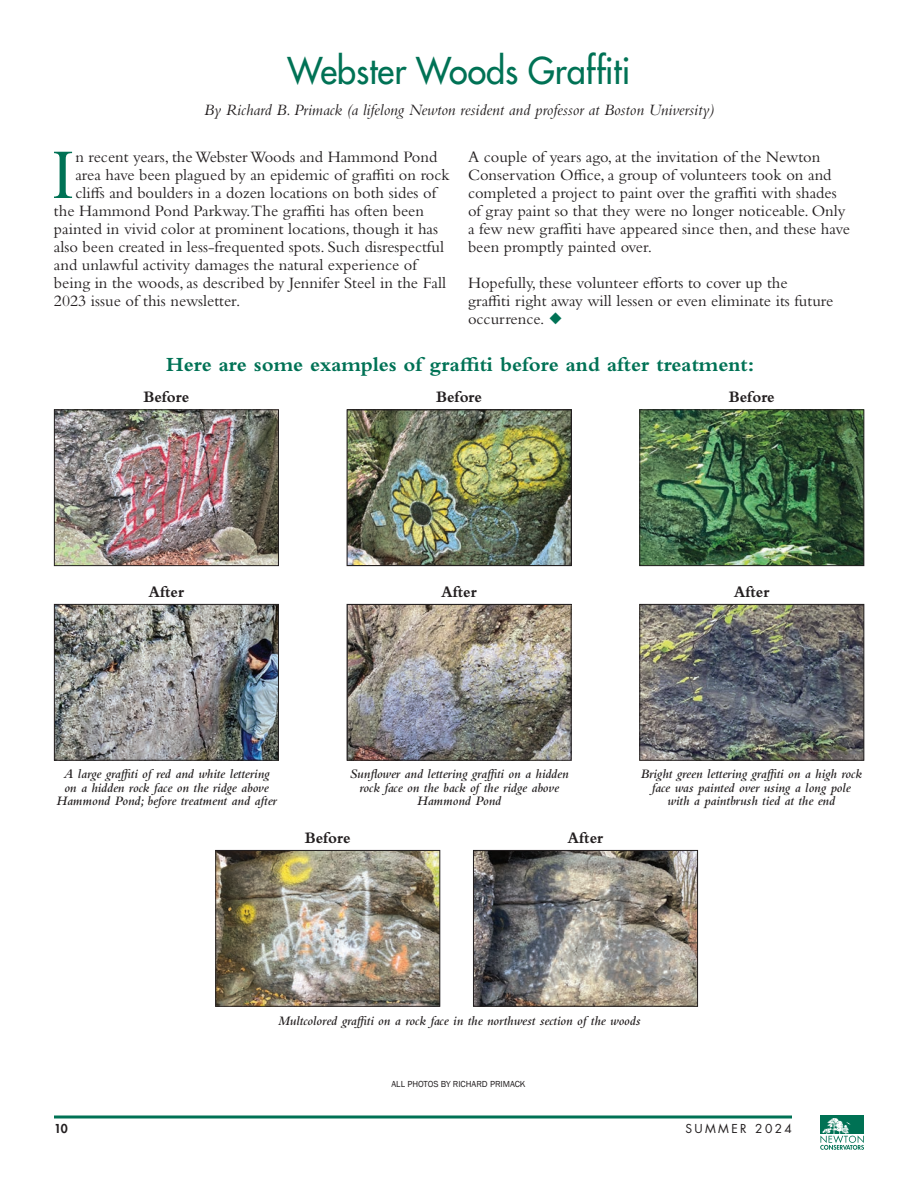
<style>
.page{position:relative;width:918px;height:1188px;background:#fff}
.page>*{position:absolute;margin:0;border:0;box-sizing:border-box;transform-origin:0 0}
.Body_Text{font:74.4px "Bembo Std";color:#007255}
.headline_futura{font:500 36px "Futura Std";color:#007255;scale:.95 1}
.Body_Text-2{font:700 21px "Bembo Std";color:#007255}
.Body_Text-3{font:16.5px/18px "Bembo Std";color:#231f20}
.Author_name{font:italic 16.5px "Bembo Std";color:#231f20}
.headline_futura-2{font:700 16.5px "Bembo Std";color:#231f20;scale:.95 1}
.Photo_Description{font:italic 600 13.5px/13.5px "Bembo Std";color:#231f20;text-align:center}
.t1{font:12px "Futura Std";letter-spacing:.2em;color:#231f20}
.t2{font:800 12px "Futura Std";color:#231f20}
.Photo_Credits{font:9px "Franklin Gothic";color:#231f20}
.s1{color:#007255}
</style>
<div class="page">
<hr style="left:54px;top:1116px;width:738px;height:3px;background:#007255">
<div style="left:821px;top:1116px;width:43px;height:18px;background:#007154"></div>
<svg style="left:820px;top:1118px;width:44px;height:32px"></svg>
<img style="left:56px;top:411px;width:221px;height:153px">
<div style="left:54px;top:409px;width:225px;height:157px;border:1px solid #231f20"></div>
<img style="left:349px;top:412px;width:220px;height:152px">
<div style="left:347px;top:409px;width:225px;height:157px;border:1px solid #231f20"></div>
<img style="left:641px;top:411px;width:221px;height:153px">
<div style="left:639px;top:409px;width:225px;height:157px;border:1px solid #231f20"></div>
<img style="left:217px;top:852px;width:221px;height:153px">
<div style="left:215px;top:850px;width:225px;height:157px;border:1px solid #231f20"></div>
<img style="left:475px;top:852px;width:221px;height:153px">
<div style="left:473px;top:850px;width:225px;height:157px;border:1px solid #231f20"></div>
<img style="left:56px;top:606px;width:221px;height:153px">
<div style="left:54px;top:604px;width:225px;height:157px;border:1px solid #231f20"></div>
<img style="left:349px;top:606px;width:221px;height:153px">
<div style="left:347px;top:604px;width:225px;height:157px;border:1px solid #231f20"></div>
<img style="left:641px;top:606px;width:221px;height:153px">
<div style="left:639px;top:604px;width:225px;height:157px;border:1px solid #231f20"></div>
<p class="headline_futura" style="left:288px;top:48px;width:362px">Webster Woods Graffiti</p>
<p class="Author_name" style="left:204px;top:100px;width:512px">By Richard B. Primack (a lifelong Newton resident and professor at Boston University)</p>
<p class="Body_Text" style="left:51px;top:131px;width:26px">I</p>
<p class="Body_Text-3" style="left:75px;top:148px;width:363px">n recent years, the Webster Woods and Hammond Pond</p>
<p class="Body_Text-3" style="left:468px;top:148px;width:384px">A couple of years ago, at the invitation of the Newton Conservation Office, a group of volunteers took on and completed a project to paint over the graffiti with shades of gray paint so that they were no longer noticeable. Only a few new graffiti have appeared since then, and these have been promptly painted over.</p>
<p class="Body_Text-3" style="left:468px;top:274px;width:367px">Hopefully, these volunteer efforts to cover up the graffiti right away will lessen or even eliminate its future occurrence. <span class="s1">◆</span></p>
<p class="Body_Text-2" style="left:166px;top:353px;width:589px">Here are some examples of graffiti before and after treatment:</p>
<p class="headline_futura-2" style="left:143px;top:388px;width:50px">Before</p>
<p class="headline_futura-2" style="left:436px;top:388px;width:50px">Before</p>
<p class="headline_futura-2" style="left:729px;top:388px;width:50px">Before</p>
<p class="Body_Text-3" style="left:75px;top:166px;width:376px">area have been plagued by an epidemic of graffiti on rock</p>
<p class="Body_Text-3" style="left:75px;top:184px;width:362px">cliffs and boulders in a dozen locations on both sides of</p>
<p class="Body_Text-3" style="left:54px;top:202px;width:372px">the Hammond Pond Parkway.The graffiti has often been</p>
<p class="Body_Text-3" style="left:54px;top:220px;width:386px">painted in vivid color at prominent locations, though it has</p>
<p class="Body_Text-3" style="left:54px;top:238px;width:392px">also been created in less-frequented spots. Such disrespectful</p>
<p class="Body_Text-3" style="left:54px;top:256px;width:365px">and unlawful activity damages the natural experience of</p>
<p class="Body_Text-3" style="left:54px;top:274px;width:394px">being in the woods, as described by Jennifer Steel in the Fall</p>
<p class="Body_Text-3" style="left:54px;top:292px;width:188px">2023 issue of this newsletter.</p>
<p class="headline_futura-2" style="left:149px;top:583px;width:39px">After</p>
<p class="headline_futura-2" style="left:441px;top:583px;width:39px">After</p>
<p class="headline_futura-2" style="left:734px;top:583px;width:39px">After</p>
<p class="Photo_Description" style="left:56px;top:767px;width:222px">A large graffiti of red and white lettering on a hidden rock face on the ridge above<br>Hammond Pond; before treatment and after</p>
<p class="Photo_Description" style="left:350px;top:767px;width:220px">Sunflower and lettering graffiti on a hidden rock face on the back of the ridge above<br>Hammond Pond</p>
<p class="headline_futura-2" style="left:305px;top:829px;width:50px">Before</p>
<p class="headline_futura-2" style="left:568px;top:829px;width:39px">After</p>
<p class="Photo_Description" style="left:641px;top:767px;width:223px">Bright green lettering graffiti on a high rock face was painted over using a long pole with a paintbrush tied at the end</p>
<p class="Photo_Description" style="left:278px;top:1014px;width:364px">Multcolored graffiti on a rock face in the northwest section of the woods</p>
<p class="Photo_Credits" style="left:391px;top:1078px;width:136px">ALL PHOTOS BY RICHARD PRIMACK</p>
<p class="t2" style="left:54px;top:1121px;width:15px">10</p>
<p class="t1" style="left:685px;top:1121px;width:108px">SUMMER 2024</p>
</div>
